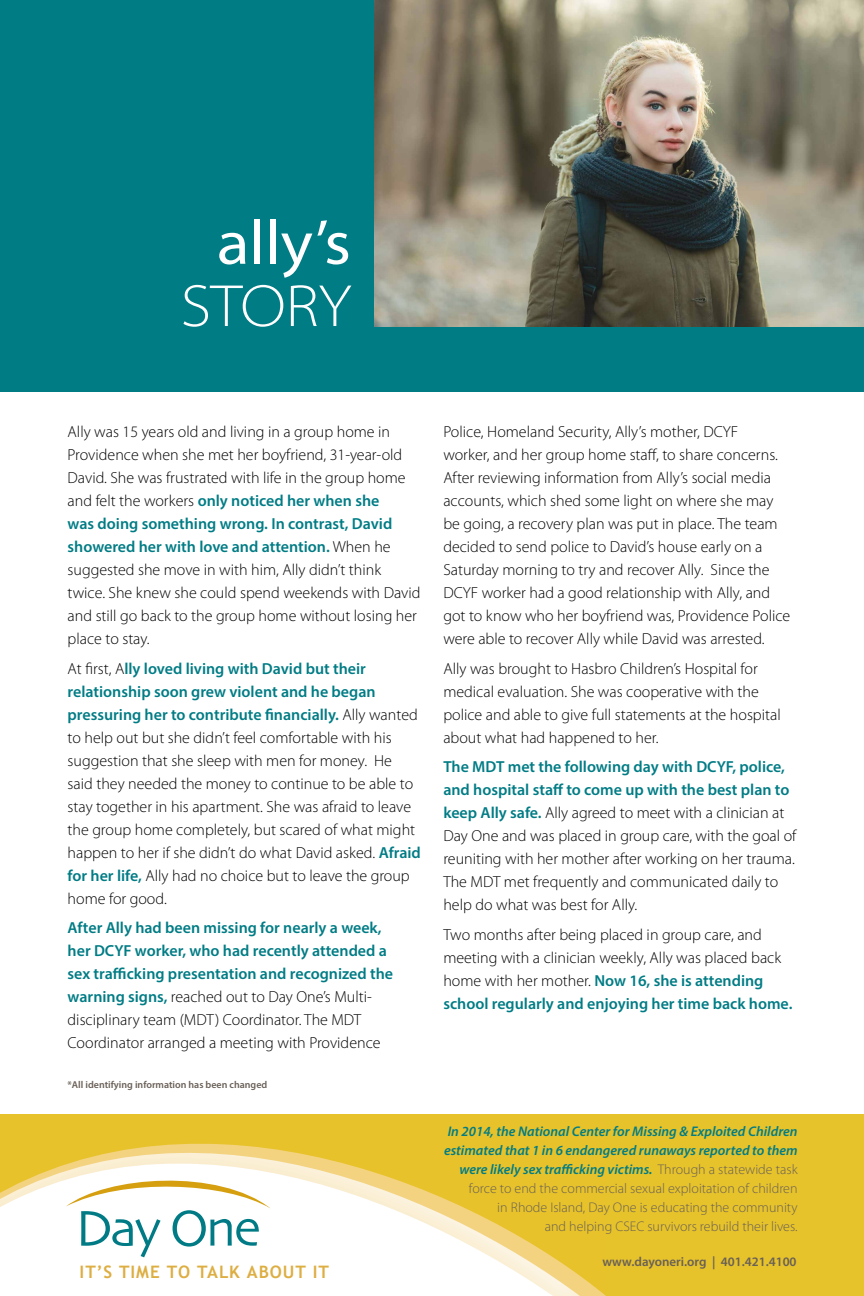
<style>
.page{position:relative;width:864px;height:1296px;background:#fff}
.page>*{position:absolute;margin:0;border:0;box-sizing:border-box;transform-origin:0 0}
.t1{font:semi-expanded 62.5px "Myriad Pro";color:#fff}
.t2{font:300 semi-expanded 60px "Myriad Pro";color:#fff}
.t3{font:700 17.2px "Trebuchet MS";letter-spacing:.055em;color:#ddae42}
.t4{font:300 16px/23px "Myriad Pro";color:#000}
.t5{font:600 16px/23px "Myriad Pro";color:#007c85}
.t6{font:300 14px/19px "Myriad Pro";color:#696057;text-align:right}
.t7{font:600 13px "Myriad Pro";color:#696057}
.t8{font:600 10px "Myriad Pro";color:#696057}
.s1{font-weight:600;color:#007c85}
.s2{font-weight:300;color:#000}
.s3{font-weight:600;font-style:italic;color:#007c85}
</style>
<div class="page">
<svg style="left:0;top:1114px;width:606px;height:182px"></svg>
<div style="left:55px;top:1270px;width:344px;height:26px;background:#fff"></div>
<svg style="left:66px;top:1168px;width:205px;height:89px"></svg>
<div style="left:606px;top:1114px;width:258px;height:182px;background:#e6c22b"></div>
<div style="left:0;top:0;width:864px;height:392px;background:#007c85"></div>
<img style="left:375px;top:0;width:489px;height:326px">
<h1 class="t1" style="left:217px;top:208px;width:136px">ally’s</h1>
<h2 class="t2" style="left:181px;top:273px;width:172px">STORY</h2>
<p class="t4" style="left:68px;top:420px;width:354px">Ally was 15 years old and living in a group home in Providence when she met her boyfriend, 31-year-old David. She was frustrated with life in the group home and felt the workers <span class="s1">only noticed her when she<br>was doing something wrong. In contrast, David showered her with love and attention.</span> When he suggested she move in with him, Ally didn’t think twice. She knew she could spend weekends with David and still go back to the group home without losing her place to stay.</p>
<p class="t4" style="left:68px;top:657px;width:355px">At first, A<span class="s1">lly loved living with David but their relationship soon grew violent and he began pressuring her to contribute financially.</span> Ally wanted to help out but she didn’t feel comfortable with his suggestion that she sleep with men for money. He said they needed the money to continue to be able to stay together in his apartment. She was afraid to leave the group home completely, but scared of what might happen to her if she didn’t do what David asked. <span class="s1">Afraid for her life,</span> Ally had no choice but to leave the group home for good.</p>
<p class="t5" style="left:68px;top:916px;width:327px">After Ally had been missing for nearly a week, her DCYF worker, who had recently attended a sex trafficking presentation and recognized the warning signs, <span class="s2">reached out to Day One’s Multi&shy;disciplinary team (MDT) Coordinator. The MDT Coordinator arranged a meeting with Providence</span></p>
<p class="t8" style="left:68px;top:1078px;width:201px">*All identifying information has been changed</p>
<p class="t3" style="left:80px;top:1261px;width:251px">IT’S TIME TO TALK ABOUT IT</p>
<p class="t4" style="left:443px;top:420px;width:348px">Police, Homeland Security, Ally’s mother, DCYF<br>worker, and her group home staff, to share concerns.<br>After reviewing information from Ally’s social media accounts, which shed some light on where she may be going, a recovery plan was put in place. The team decided to send police to David’s house early on a Saturday morning to try and recover Ally. Since the DCYF worker had a good relationship with Ally, and got to know who her boyfriend was, Providence Police were able to recover Ally while David was arrested.</p>
<p class="t4" style="left:443px;top:657px;width:339px">Ally was brought to Hasbro Children’s Hospital for medical evaluation. She was cooperative with the police and able to give full statements at the hospital about what had happened to her.</p>
<p class="t4" style="left:443px;top:755px;width:355px"><span class="s1">The MDT met the following day with DCYF, police, and hospital staff to come up with the best plan to keep Ally safe.</span> Ally agreed to meet with a clinician at Day One and was placed in group care, with the goal of reuniting with her mother after working on her trauma.<br>The MDT met frequently and communicated daily to help do what was best for Ally.</p>
<p class="t4" style="left:443px;top:923px;width:351px">Two months after being placed in group care, and meeting with a clinician weekly, Ally was placed back home with her mother. <span class="s1">Now 16, she is attending school regularly and enjoying her time back home.</span></p>
<p class="t6" style="left:444px;top:1122px;width:355px"><span class="s3">In 2014, the National Center for Missing &amp; Exploited Children estimated that 1 in 6 endangered runaways reported to them were likely sex trafficking victims.</span> Through a statewide task force to end the commercial sexual exploitation of children<br>in Rhode Island, Day One is educating the community<br>and helping CSEC survivors rebuild their lives.</p>
<p class="t7" style="left:602px;top:1254px;width:196px">www.dayoneri.org | 401.421.4100</p>
</div>
